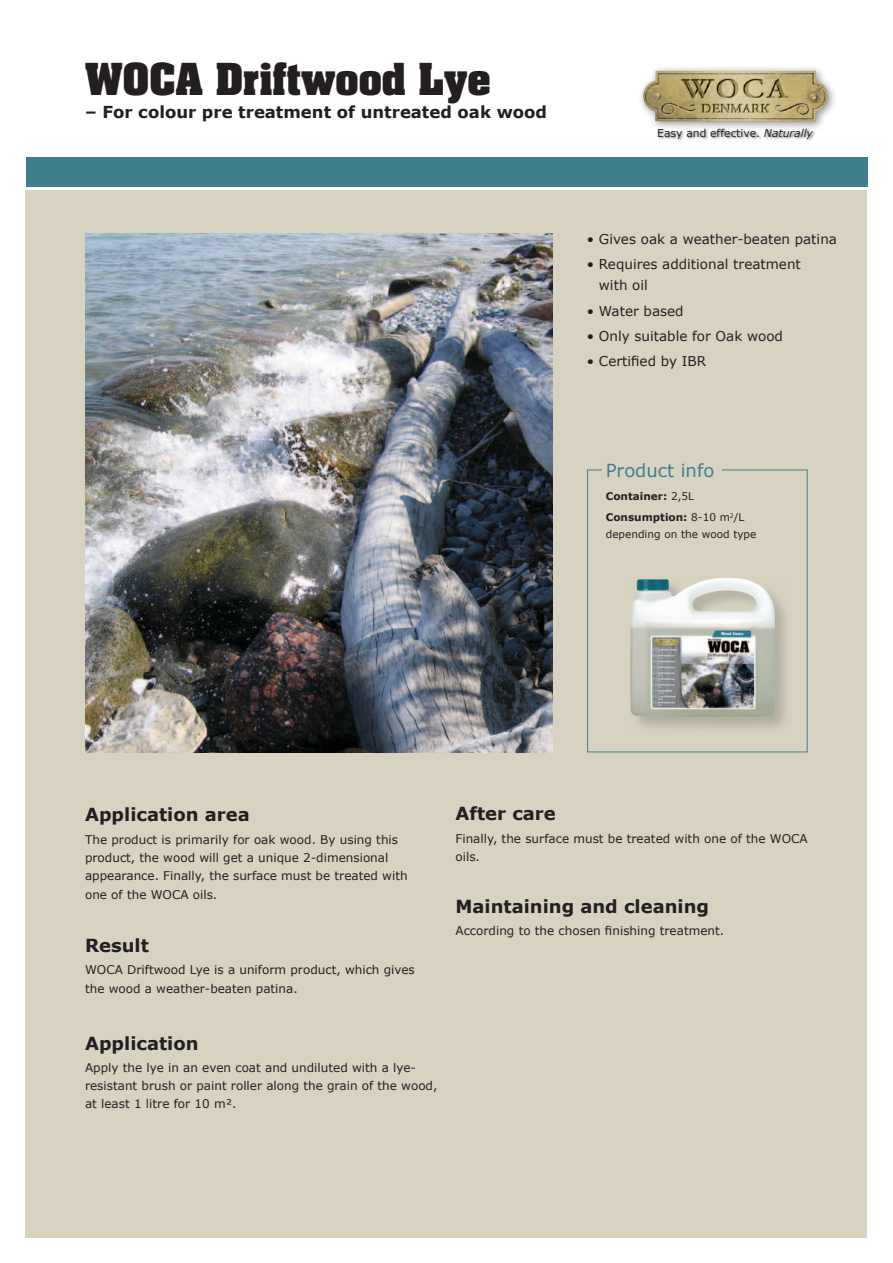
<style>
.page{position:relative;width:893px;height:1263px;background:#fff}
.page>*{position:absolute;margin:0;border:0;box-sizing:border-box;transform-origin:0 0}
.t1{font:700 37.5px "Aachen";color:#231f20}
._5__Mellemrubrik{font:700 18px "Verdana";color:#231f20}
._5__Mellemrubrik-2{font:18px "Verdana";color:#3f7e8f}
.t2{font:700 16.5px "Verdana";color:#231f20}
._3__Tekst_ved_billed{font:13.5px/21px "Verdana";color:#231f20}
._6__Brødtekst{font:12px/18px "Verdana";color:#231f20}
.t3{font:10.8px "Verdana";color:#231f20}
._4__Tekst_ved_produk{font:10.5px/16.5px "Verdana";color:#231f20}
._4__Tekst_ved_produk-2{font:700 10.5px "Verdana";color:#231f20}
.s1{font-style:italic}
.s2{font-weight:400}
.s3{font-weight:700}
</style>
<div class="page">
<div style="left:26px;top:190px;width:841px;height:1047px;background:#d8d3c1"></div>
<div style="left:26px;top:157px;width:841px;height:30px;background:#3f7e8f"></div>
<img style="left:85px;top:234px;width:468px;height:519px">
<div style="left:637px;top:64px;width:200px;height:67px;background:#231f20;opacity:.5"></div>
<img style="left:643px;top:71px;width:185px;height:51px">
<div style="left:658px;top:128px;width:159px;height:14px;background:#231f20;opacity:.5"></div>
<div style="left:587px;top:469px;width:221px;height:283px;border:1px solid #3f7e8f"></div>
<div style="left:602px;top:460px;width:119px;height:23px;background:#d8d3c1"></div>
<svg style="left:637px;top:597px;width:149px;height:132px;fill:#bebaab"></svg>
<img style="left:630px;top:577px;width:145px;height:140px">
<p class="t1" style="left:85px;top:52px;width:407px">WOCA Driftwood Lye</p>
<p class="t2" style="left:85px;top:102px;width:463px">– For colour pre treatment of untreated oak wood</p>
<p class="t3" style="left:657px;top:126px;width:157px">Easy and effective. <span class="s1">Naturally</span></p>
<p class="_3__Tekst_ved_billed" style="left:587px;top:228px;width:252px">• Gives oak a weather-beaten patina</p>
<p class="_3__Tekst_ved_billed" style="left:599px;top:254px;width:203px;text-indent:-12px">• Requires additional treatment with oil</p>
<p class="_3__Tekst_ved_billed" style="left:587px;top:300px;width:98px">• Water based</p>
<p class="_3__Tekst_ved_billed" style="left:587px;top:325px;width:198px">• Only suitable for Oak wood</p>
<p class="_3__Tekst_ved_billed" style="left:587px;top:350px;width:121px">• Certified by IBR</p>
<p class="_5__Mellemrubrik-2" style="left:606px;top:459px;width:110px">Product info</p>
<p class="_4__Tekst_ved_produk-2" style="left:606px;top:490px;width:90px">Container: <span class="s2">2,5L</span></p>
<p class="_4__Tekst_ved_produk" style="left:606px;top:509px;width:152px"><span class="s3">Consumption:</span> 8-10 m<sup>2</sup>/L depending on the wood type</p>
<p class="_5__Mellemrubrik" style="left:85px;top:803px;width:166px">Application area</p>
<p class="_6__Brødtekst" style="left:85px;top:830px;width:324px">The product is primarily for oak wood. By using this product, the wood will get a unique 2-dimensional appearance. Finally, the surface must be treated with</p>
<p class="_6__Brødtekst" style="left:85px;top:886px;width:134px">one of the WOCA oils.</p>
<p class="_5__Mellemrubrik" style="left:85px;top:933px;width:65px">Result</p>
<p class="_6__Brødtekst" style="left:85px;top:959px;width:331px;line-height:19.6px">WOCA Driftwood Lye is a uniform product, which gives the wood a weather-beaten patina.</p>
<p class="_5__Mellemrubrik" style="left:85px;top:1032px;width:115px">Application</p>
<p class="_6__Brødtekst" style="left:85px;top:1058px;width:354px">Apply the lye in an even coat and undiluted with a lye&shy;resistant brush or paint roller along the grain of the wood, at least 1 litre for 10 m².</p>
<p class="_5__Mellemrubrik" style="left:455px;top:802px;width:102px">After care</p>
<p class="_6__Brødtekst" style="left:455px;top:829px;width:354px">Finally, the surface must be treated with one of the WOCA oils.</p>
<p class="_5__Mellemrubrik" style="left:455px;top:895px;width:255px">Maintaining and cleaning</p>
<p class="_6__Brødtekst" style="left:455px;top:921px;width:270px">According to the chosen finishing treatment.</p>
</div>
